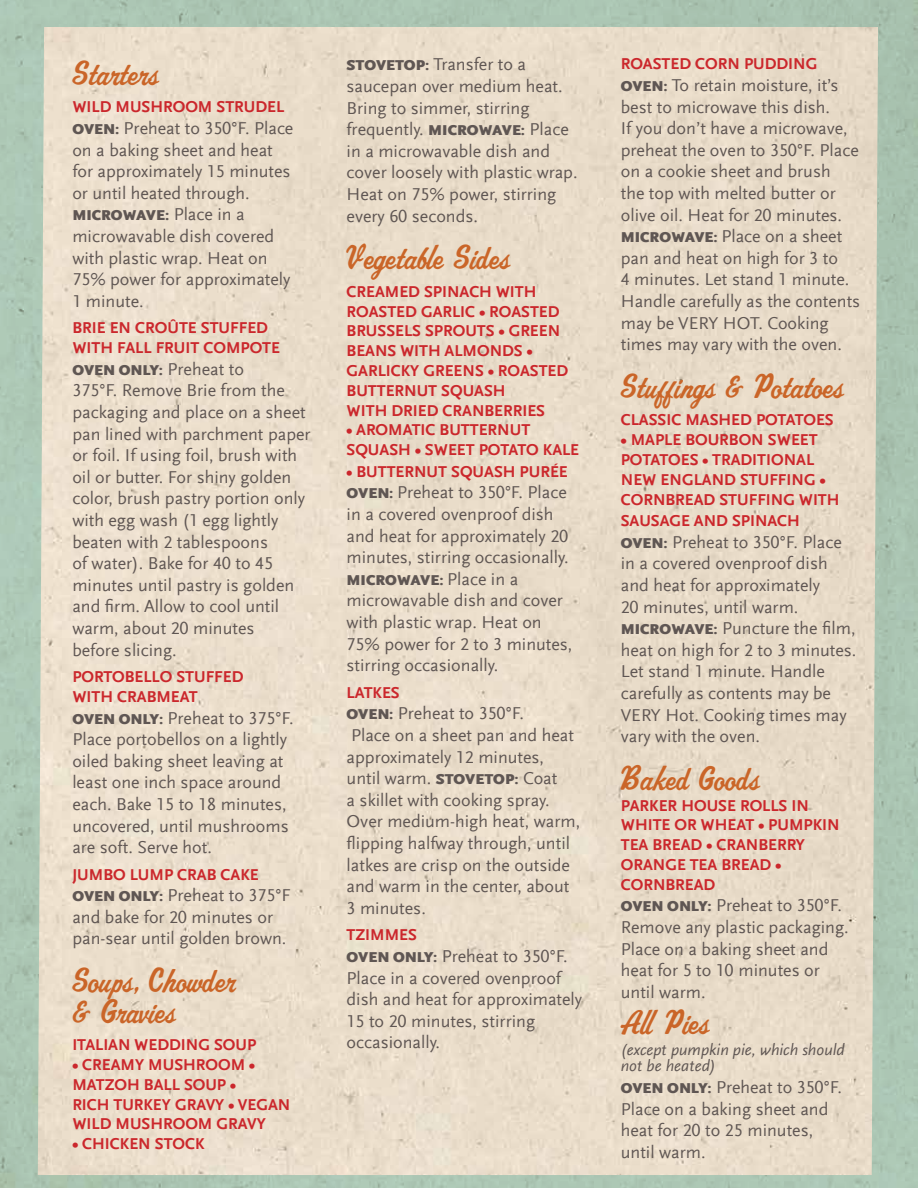
<style>
.page{position:relative;width:918px;height:1188px;background:#abc5b4}
.page>*{position:absolute;margin:0;border:0;box-sizing:border-box;transform-origin:0 0}
.t1{font:25.5px/30.6px "AZ Cut Script";color:#ca6528}
.t2{font:18px/21.6px "WFM Scala Sans Spring";color:#5f5653}
.t3{font:700 16.5px/19.8px "WFM Scala Sans Spring";color:#cb272c}
.t4{font:italic 16.5px/16.5px "WFM Scala Sans Spring";color:#5f5653}
.t5{font:900 15px "WFM Scala Sans Spring";color:#5f5653}
.s1{font-weight:900;font-size:15px}
.s2{font-weight:400;font-size:18px}
</style>
<div class="page">
<div style="left:38px;top:27px;width:840px;height:1148px;background:#eaddca"></div>
<h1 class="t1" style="left:72px;top:61px;width:88px">Starters</h1>
<p class="t3" style="left:72px;top:97px;width:213px">WILD MUSHROOM STRUDEL</p>
<p class="t2" style="left:72px;top:118px;width:223px"><span class="s1">OVEN:</span> Preheat to 350°F. Place on a baking sheet and heat for approximately 15 minutes or until heated through.</p>
<p class="t5" style="left:72px;top:207px;width:174px">MICROWAVE: <span class="s2">Place in a</span></p>
<p class="t2" style="left:72px;top:226px;width:220px">microwavable dish covered with plastic wrap. Heat on<br>75% power for approximately<br>1 minute.</p>
<p class="t3" style="left:72px;top:318px;width:209px">BRIE EN CROÛTE STUFFED<br>WITH FALL FRUIT COMPOTE</p>
<p class="t5" style="left:72px;top:361px;width:173px">OVEN ONLY: <span class="s2">Preheat to</span></p>
<p class="t2" style="left:72px;top:380px;width:240px">375°F. Remove Brie from the packaging and place on a sheet pan lined with parchment paper or foil. If using foil, brush with oil or butter. For shiny golden color, brush pastry portion only with egg wash (1 egg lightly beaten with 2 tablespoons<br>of water). Bake for 40 to 45 minutes until pastry is golden and firm. Allow to cool until warm, about 20 minutes<br>before slicing.</p>
<p class="t3" style="left:72px;top:667px;width:173px">PORTOBELLO STUFFED<br>WITH CRABMEAT</p>
<p class="t2" style="left:72px;top:707px;width:223px"><span class="s1">OVEN ONLY:</span> Preheat to 375°F.<br>Place portobellos on a lightly oiled baking sheet leaving at least one inch space around each. Bake 15 to 18 minutes, uncovered, until mushrooms are soft. Serve hot.</p>
<p class="t3" style="left:72px;top:865px;width:188px">JUMBO LUMP CRAB CAKE</p>
<p class="t5" style="left:72px;top:888px;width:69px">OVEN ONLY</p>
<p class="t2" style="left:72px;top:885px;width:220px;text-indent:87px"><span class="s1">:</span> Preheat to 375°F and bake for 20 minutes or pan-sear until golden brown.</p>
<h1 class="t1" style="left:72px;top:968px;width:164px">Soups, Chowder &amp; Gravies</h1>
<p class="t3" style="left:72px;top:1035px;width:185px">ITALIAN WEDDING SOUP</p>
<p class="t3" style="left:72px;top:1055px;width:184px">• CREAMY MUSHROOM •<br>MATZOH BALL SOUP •<br>RICH</p>
<p class="t3" style="left:72px;top:1095px;width:220px;text-indent:41px">TURKEY GRAVY • VEGAN<br>WILD MUSHROOM GRAVY</p>
<p class="t3" style="left:72px;top:1134px;width:134px">• CHICKEN STOCK</p>
<p class="t2" style="left:347px;top:54px;width:233px"><span class="s1">STOVETOP:</span> Transfer to a saucepan over medium heat.<br>Bring to simmer, stirring frequently. <span class="s1">MICROWAVE:</span> Place in a microwavable dish and cover loosely with plastic wrap.<br>Heat on 75% power, stirring every 60 seconds.</p>
<h1 class="t1" style="left:347px;top:245px;width:165px">Vegetable Sides</h1>
<p class="t3" style="left:347px;top:282px;width:223px">CREAMED SPINACH WITH<br>ROASTED GARLIC • ROASTED<br>BRUSSELS SPROUTS • GREEN<br>BEANS WITH ALMONDS •<br>GARLICKY GREENS • ROASTED<br>BUTTERNUT SQUASH<br>WITH DRIED CRANBERRIES</p>
<p class="t3" style="left:347px;top:420px;width:234px">• AROMATIC BUTTERNUT<br>SQUASH • SWEET POTATO KALE</p>
<p class="t3" style="left:347px;top:462px;width:223px">• BUTTERNUT SQUASH PURÉE</p>
<p class="t2" style="left:347px;top:482px;width:223px"><span class="s1">OVEN:</span> Preheat to 350°F. Place in a covered ovenproof dish and heat for approximately 20 minutes, stirring occasionally.</p>
<p class="t5" style="left:347px;top:571px;width:173px">MICROWAVE: <span class="s2">Place in a</span></p>
<p class="t2" style="left:347px;top:590px;width:227px">microwavable dish and cover with plastic wrap. Heat on<br>75% power for 2 to 3 minutes, stirring occasionally.</p>
<p class="t3" style="left:347px;top:683px;width:55px">LATKES</p>
<p class="t2" style="left:347px;top:703px;width:235px"><span class="s1">OVEN:</span> Preheat to 350°F.<br>Place on a sheet pan and heat approximately 12 minutes, until warm. <span class="s1">STOVETOP:</span> Coat<br>a skillet with cooking spray.<br>Over medium-high heat, warm, flipping halfway through, until latkes are crisp on the outside and warm in the center, about<br>3 minutes.</p>
<p class="t3" style="left:347px;top:925px;width:72px">TZIMMES</p>
<p class="t2" style="left:347px;top:946px;width:237px"><span class="s1">OVEN ONLY:</span> Preheat to 350°F.<br>Place in a covered ovenproof dish and heat for approximately<br>15 to 20 minutes, stirring occasionally.</p>
<p class="t3" style="left:621px;top:54px;width:198px">ROASTED CORN PUDDING</p>
<p class="t2" style="left:621px;top:75px;width:241px"><span class="s1">OVEN:</span> To retain moisture, it’s best to microwave this dish.<br>If you don’t have a microwave, preheat the oven to 350°F. Place on a cookie sheet and brush<br>the top with melted butter or olive oil. Heat for 20 minutes.<br><span class="s1">MICROWAVE:</span> Place on a sheet pan and heat on high for 3 to<br>4 minutes. Let stand 1 minute.<br>Handle carefully as the contents may be VERY HOT. Cooking times may vary with the oven.</p>
<h1 class="t1" style="left:621px;top:374px;width:224px">Stuffings &amp; Potatoes</h1>
<p class="t3" style="left:621px;top:410px;width:214px">CLASSIC MASHED POTATOES</p>
<p class="t3" style="left:621px;top:430px;width:220px">• MAPLE BOURBON SWEET<br>POTATOES • TRADITIONAL<br>NEW ENGLAND STUFFING •<br>CORNBREAD STUFFING WITH</p>
<p class="t3" style="left:621px;top:511px;width:181px">SAUSAGE AND SPINACH</p>
<p class="t2" style="left:621px;top:531px;width:237px"><span class="s1">OVEN:</span> Preheat to 350°F. Place in a covered ovenproof dish and heat for approximately<br>20 minutes, until warm.<br><span class="s1">MICROWAVE:</span> Puncture the film, heat on high for 2 to 3 minutes.<br>Let stand 1 minute. Handle carefully as contents may be<br>VERY Hot. Cooking times may vary with the oven.</p>
<h1 class="t1" style="left:621px;top:766px;width:140px">Baked Goods</h1>
<p class="t3" style="left:621px;top:796px;width:220px">PARKER HOUSE ROLLS IN<br>WHITE OR WHEAT • PUMPKIN<br>TEA BREAD • CRANBERRY<br>ORANGE TEA BREAD •<br>CORNBREAD</p>
<p class="t2" style="left:621px;top:895px;width:229px"><span class="s1">OVEN ONLY:</span> Preheat to 350°F.<br>Remove any plastic packaging.<br>Place on a baking sheet and heat for 5 to 10 minutes or until warm.</p>
<h1 class="t1" style="left:621px;top:1010px;width:90px">All Pies</h1>
<p class="t4" style="left:621px;top:1042px;width:225px">(except pumpkin pie, which should not be heated)</p>
<p class="t2" style="left:621px;top:1077px;width:223px"><span class="s1">OVEN ONLY:</span> Preheat to 350°F.<br>Place on a baking sheet and heat for 20 to 25 minutes, until warm.</p>
</div>
